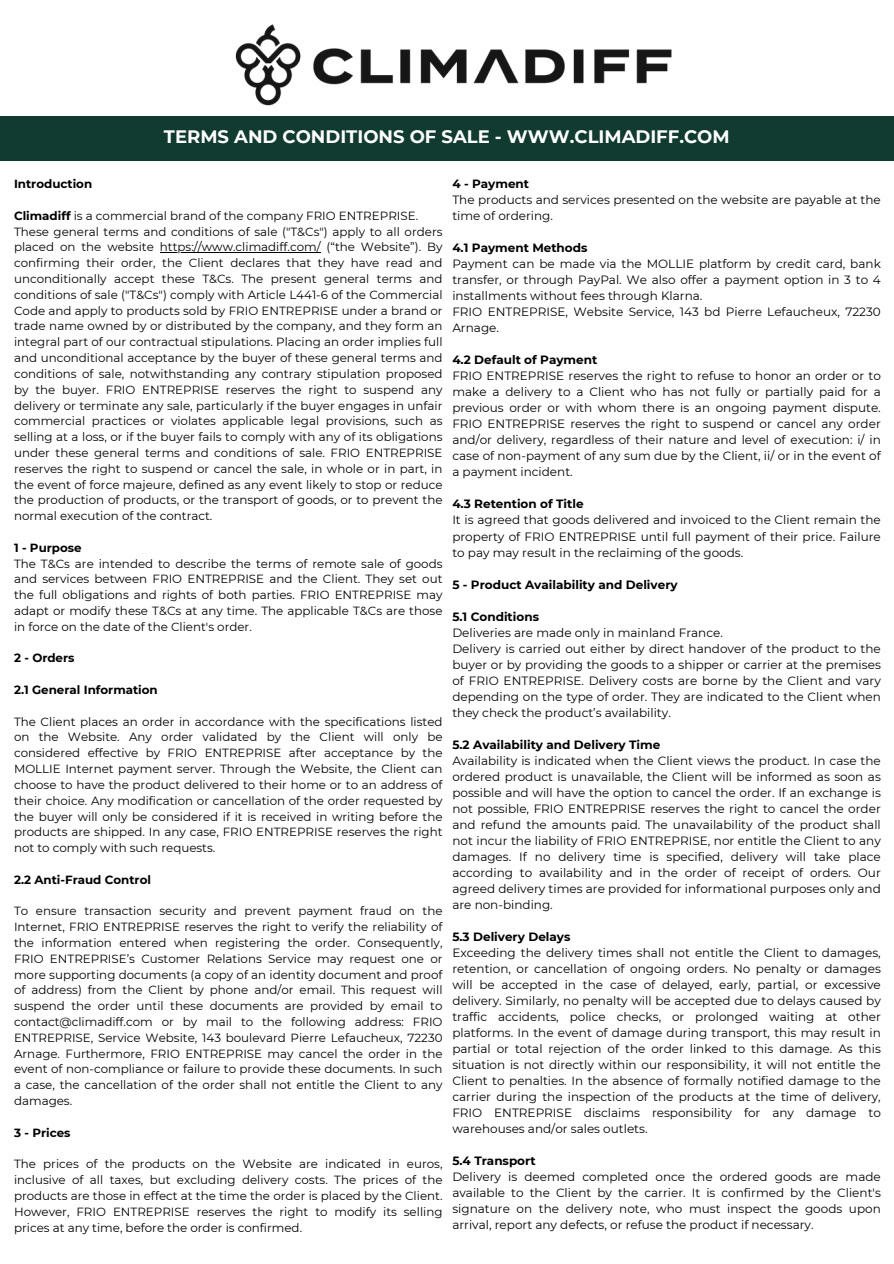
<style>
.page{position:relative;width:894px;height:1264px;background:#fff}
.page>*{position:absolute;margin:0;border:0;box-sizing:border-box;transform-origin:0 0}
.t1{font:700 18px "Montserrat";color:#fff}
.t2{font:12px/16px "Montserrat";color:#000;text-align:justify}
.t3{font:700 12px "Montserrat";color:#000}
.t4{font:11.85px/15.8px "Montserrat";color:#000;text-align:justify}
.t5{font:700 11.85px "Montserrat";color:#000}
.s1{font-weight:700}
</style>
<div class="page">
<div style="left:0;top:116px;width:893px;height:44px;background:#113b30"></div>
<hr style="left:160px;top:252px;width:160px;height:1px;background:#000">
<img style="left:235px;top:24px;width:437px;height:82px">
<p class="t1" style="left:164px;top:126px;width:567px">TERMS AND CONDITIONS OF SALE - WWW.CLIMADIFF.COM</p>
<h1 class="t5" style="left:14px;top:177px;width:80px">Introduction</h1>
<h2 class="t4" style="left:14px;top:208px;width:405px"><span class="s1">Climadiff</span> is a commercial brand of the company FRIO ENTREPRISE.</h2>
<p class="t4" style="left:14px;top:223px;width:430px">These general terms and conditions of sale ("T&amp;Cs") apply to all orders placed on the website</p>
<p class="t4" style="left:14px;top:239px;width:430px;text-indent:146px">https://www.climadiff.com/ (“the Website”). By confirming their order, the Client declares that they have read and unconditionally accept these T&amp;Cs. The present general terms and conditions of sale ("T&amp;Cs") comply with Article L441-6 of the Commercial Code and apply to products sold by FRIO ENTREPRISE under a brand or trade name owned by or distributed by the company, and they form an integral part of our contractual stipulations. Placing an order implies full and unconditional acceptance by the buyer of these general terms and conditions of sale, notwithstanding any contrary stipulation proposed by the buyer. FRIO ENTREPRISE reserves the right to suspend any delivery or terminate any sale, particularly if the buyer engages in unfair commercial practices or violates applicable legal provisions, such as selling at a loss, or if the buyer fails to comply with any of its obligations under these general terms and conditions of sale. FRIO ENTREPRISE reserves the right to suspend or cancel the sale, in whole or in part, in the event of force majeure, defined as any event likely to stop or reduce the production of products, or the transport of goods, or to prevent the normal execution of the contract.</p>
<p class="t4" style="left:14px;top:539px;width:430px"><span class="s1">1 - Purpose<br></span>The T&amp;Cs are intended to describe the terms of remote sale of goods</p>
<p class="t4" style="left:14px;top:571px;width:430px">and services between FRIO ENTREPRISE and the Client. They set out the full obligations and rights of both parties. FRIO ENTREPRISE may adapt or modify these T&amp;Cs at any time. The applicable T&amp;Cs are those in force on the date of the Client's order.</p>
<p class="t5" style="left:14px;top:651px;width:62px">2 - Orders</p>
<p class="t5" style="left:14px;top:682px;width:145px">2.1 General Information</p>
<h2 class="t4" style="left:14px;top:713px;width:430px">The Client places an order in accordance with the specifications listed on the Website. Any order validated by the Client will only be considered effective by FRIO ENTREPRISE after acceptance by the MOLLIE Internet payment server. Through the Website, the Client can choose to have the product delivered to their home or to an address of their choice. Any modification or cancellation of the order requested by the buyer will only be considered if it is received in writing before the products are shipped. In any case, FRIO ENTREPRISE reserves the right not to comply with such requests.</h2>
<h2 class="t5" style="left:14px;top:872px;width:138px">2.2 Anti-Fraud Control</h2>
<p class="t4" style="left:14px;top:903px;width:430px">To ensure transaction security and prevent payment fraud on the Internet, FRIO ENTREPRISE reserves the right to verify the reliability of the information entered when registering the order. Consequently, FRIO ENTREPRISE’s Customer Relations Service may request one or more supporting documents (a copy of an identity document and proof of address) from the Client by phone and/or email. This request will suspend the order until these documents are provided by email to contact@climadiff.com or by mail to the following address: FRIO ENTREPRISE, Service Website, 143 boulevard Pierre Lefaucheux, 72230<br>Arnage. Furthermore, FRIO ENTREPRISE may cancel the order in the event of non-compliance or failure to provide these documents. In such a case, the cancellation of the order shall not entitle the Client to any damages.</p>
<h2 class="t5" style="left:14px;top:1125px;width:58px">3 - Prices</h2>
<p class="t4" style="left:14px;top:1156px;width:430px">The prices of the products on the Website are indicated in euros, inclusive of all taxes, but excluding delivery costs. The prices of the products are those in effect at the time the order is placed by the Client.<br>However, FRIO ENTREPRISE reserves the right to modify its selling prices at any time, before the order is confirmed.</p>
<h2 class="t3" style="left:452px;top:177px;width:78px">4 - Payment</h2>
<p class="t2" style="left:452px;top:192px;width:430px">The products and services presented on the website are payable at the time of ordering.</p>
<p class="t3" style="left:452px;top:241px;width:137px">4.1 Payment Methods</p>
<p class="t2" style="left:452px;top:256px;width:430px">Payment can be made via the MOLLIE platform by credit card, bank transfer, or through PayPal. We also offer a payment option in 3 to 4 installments without fees through Klarna.</p>
<p class="t2" style="left:452px;top:304px;width:430px">FRIO ENTREPRISE, Website Service, 143 bd Pierre Lefaucheux, 72230<br>Arnage.</p>
<p class="t3" style="left:452px;top:353px;width:146px">4.2 Default of Payment</p>
<p class="t2" style="left:452px;top:368px;width:430px">FRIO ENTREPRISE reserves the right to refuse to honor an order or to make a delivery to a Client who has not fully or partially paid for a previous order or with whom there is an ongoing payment dispute.<br>FRIO ENTREPRISE reserves the right to suspend or cancel any order and/or delivery, regardless of their nature and level of execution: i/ in case of non-payment of any sum due by the Client, ii/ or in the event of a payment incident.</p>
<p class="t3" style="left:452px;top:497px;width:133px">4.3 Retention of Title</p>
<p class="t2" style="left:452px;top:512px;width:430px">It is agreed that goods delivered and invoiced to the Client remain the property of FRIO ENTREPRISE until full payment of their price. Failure to pay may result in the reclaiming of the goods.</p>
<p class="t3" style="left:452px;top:577px;width:227px">5 - Product Availability and Delivery</p>
<p class="t3" style="left:452px;top:609px;width:88px">5.1 Conditions</p>
<h2 class="t2" style="left:452px;top:624px;width:272px">Deliveries are made only in mainland France.</h2>
<p class="t2" style="left:452px;top:640px;width:430px">Delivery is carried out either by direct handover of the product to the buyer or by providing the goods to a shipper or carrier at the premises of FRIO ENTREPRISE. Delivery costs are borne by the Client and vary depending on the type of order. They are indicated to the Client when they check the product’s availability.</p>
<p class="t3" style="left:452px;top:737px;width:209px">5.2 Availability and Delivery Time</p>
<p class="t2" style="left:452px;top:752px;width:430px">Availability is indicated when the Client views the product. In case the ordered product is unavailable, the Client will be informed as soon as possible and will have the option to cancel the order. If an exchange is not possible, FRIO ENTREPRISE reserves the right to cancel the order and refund the amounts paid. The unavailability of the product shall not incur the liability of FRIO ENTREPRISE, nor entitle the Client to any damages. If no delivery time is specified, delivery will take place according to availability and in the order of receipt of orders. Our agreed delivery times are provided for informational purposes only and are non-binding.</p>
<p class="t3" style="left:452px;top:929px;width:120px">5.3 Delivery Delays</p>
<p class="t2" style="left:452px;top:944px;width:430px">Exceeding the delivery times shall not entitle the Client to damages, retention, or cancellation of ongoing orders. No penalty or damages will be accepted in the case of delayed, early, partial, or excessive delivery. Similarly, no penalty will be accepted due to delays caused by traffic accidents, police checks, or prolonged waiting at other platforms. In the event of damage during transport, this may result in partial or total rejection of the order linked to this damage. As this situation is not directly within our responsibility, it will not entitle the Client to penalties. In the absence of formally notified damage to the carrier during the inspection of the products at the time of delivery, FRIO ENTREPRISE disclaims responsibility for any damage to warehouses and/or sales outlets.</p>
<p class="t3" style="left:452px;top:1153px;width:85px">5.4 Transport</p>
<p class="t2" style="left:452px;top:1168px;width:430px">Delivery is deemed completed once the ordered goods are made available to the Client by the carrier. It is confirmed by the Client's signature on the delivery note, who must inspect the goods upon arrival, report any defects, or refuse the product if necessary.</p>
</div>
